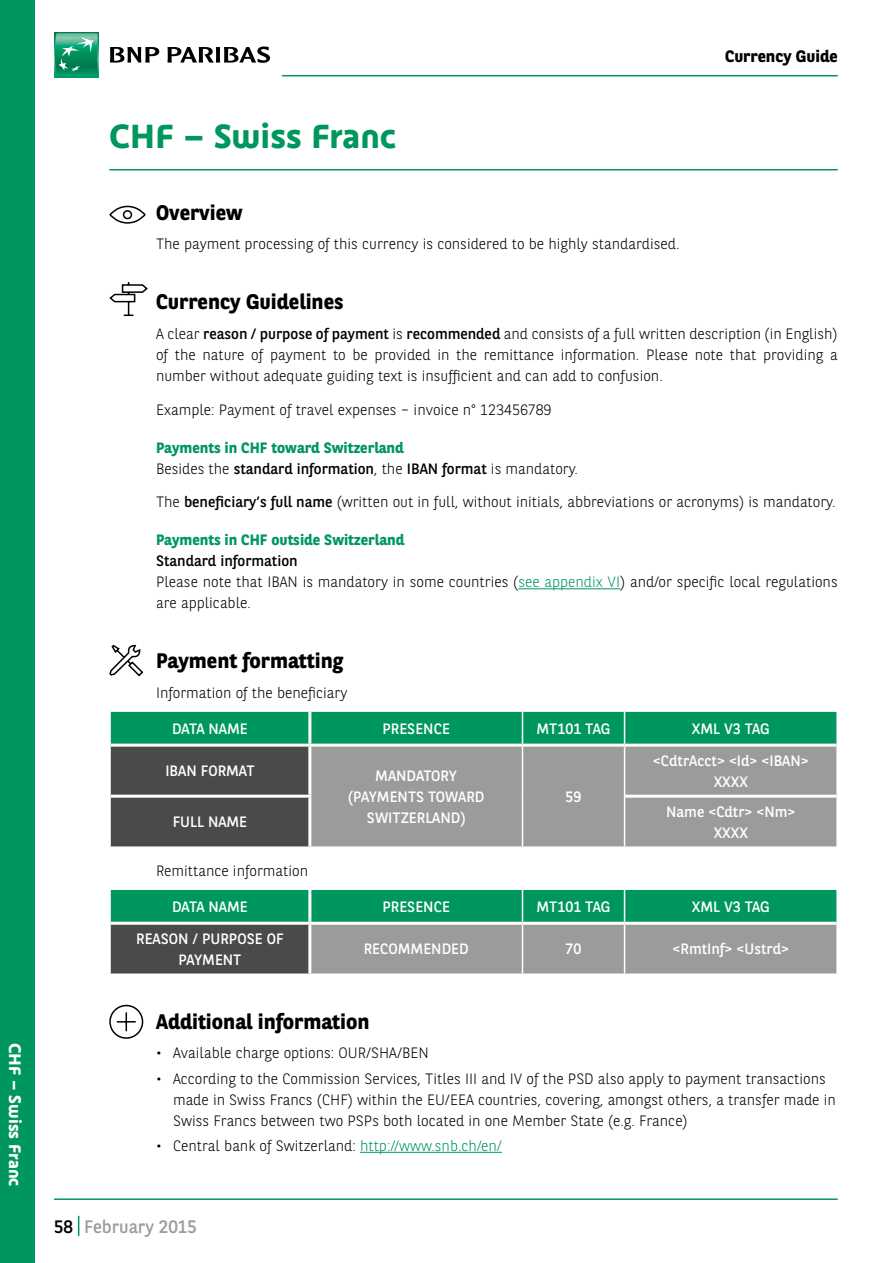
<style>
.page{position:relative;width:893px;height:1263px;background:#fff}
.page>*{position:absolute;margin:0;border:0;box-sizing:border-box;transform-origin:0 0}
.t1{font:700 36px "BNPP Type";color:#00975f}
.t2{font:700 21px "BNPP Sans";color:#000}
.t3{font:18px "BNPP Sans";color:#9d9d9c}
.t4{font:700 18px "BNPP Type";color:#fff}
.t5{font:700 16.5px "BNPP Sans";color:#000}
.t6{font:300 15px/21px "BNPP Sans";color:#000}
.t7{font:15px/21px "BNPP Sans";color:#fff}
.t8{font:700 15px/21px "BNPP Sans";color:#00975f}
.t9{font:15px/21px "BNPP Sans";letter-spacing:-.035em;color:#fff}
.s1{font-weight:400}
.s2{font-weight:300;color:#000}
.s3{font-weight:400;color:#000}
.s4{color:#00975f}
.s5{color:#000}
</style>
<div class="page">
<div style="left:0;top:0;width:35px;height:1263px;background:#00975f"></div>
<svg style="left:78px;top:1216px;width:1px;height:20px"></svg>
<hr style="left:54px;top:1198px;width:784px;height:2px;background:#00975f">
<hr style="left:110px;top:75px;width:728px;height:1px;background:#00975f">
<div style="left:43px;top:21px;width:238px;height:67px;background:#fff"></div>
<svg style="left:54px;top:32px;width:45px;height:45px"></svg>
<svg style="left:55px;top:33px;width:43px;height:43px;background:#2ea279"></svg>
<svg style="left:110px;top:47px;width:49px;height:16px"></svg>
<svg style="left:167px;top:46px;width:103px;height:17px"></svg>
<hr style="left:518px;top:588px;width:102px;height:1px;background:#00975f">
<hr style="left:360px;top:1152px;width:142px;height:1px;background:#00975f">
<svg style="left:109px;top:205px;width:37px;height:19px"></svg>
<svg style="left:109px;top:282px;width:39px;height:35px"></svg>
<svg style="left:109px;top:644px;width:35px;height:33px"></svg>
<svg style="left:111px;top:712px;width:725px;height:134px;background:#237556"></svg>
<div style="left:311px;top:747px;width:525px;height:99px;background:#9b9b9a"></div>
<hr style="left:308px;top:712px;width:3px;height:32px;background:#fff">
<hr style="left:522px;top:712px;width:1px;height:32px;background:#fff">
<hr style="left:624px;top:712px;width:1px;height:32px;background:#fff">
<hr style="left:111px;top:744px;width:199px;height:3px;background:#fff">
<hr style="left:308px;top:747px;width:3px;height:48px;background:#fff">
<hr style="left:310px;top:744px;width:212px;height:3px;background:#fff">
<hr style="left:522px;top:747px;width:1px;height:49px;background:#fff">
<hr style="left:522px;top:796px;width:1px;height:50px;background:#fff">
<hr style="left:522px;top:744px;width:103px;height:3px;background:#fff">
<hr style="left:624px;top:747px;width:1px;height:49px;background:#fff">
<hr style="left:625px;top:744px;width:211px;height:3px;background:#fff">
<hr style="left:308px;top:798px;width:3px;height:48px;background:#fff">
<hr style="left:111px;top:795px;width:200px;height:3px;background:#fff">
<hr style="left:624px;top:796px;width:1px;height:50px;background:#fff">
<hr style="left:625px;top:795px;width:211px;height:3px;background:#fff">
<svg style="left:111px;top:890px;width:725px;height:83px;background:#508c75"></svg>
<hr style="left:308px;top:890px;width:3px;height:32px;background:#fff">
<hr style="left:522px;top:890px;width:1px;height:32px;background:#fff">
<hr style="left:624px;top:890px;width:1px;height:32px;background:#fff">
<hr style="left:111px;top:922px;width:199px;height:3px;background:#fff">
<hr style="left:308px;top:925px;width:3px;height:48px;background:#fff">
<hr style="left:310px;top:922px;width:212px;height:3px;background:#fff">
<hr style="left:522px;top:925px;width:1px;height:48px;background:#fff">
<hr style="left:522px;top:922px;width:103px;height:3px;background:#fff">
<hr style="left:624px;top:925px;width:1px;height:48px;background:#fff">
<hr style="left:625px;top:922px;width:211px;height:3px;background:#fff">
<svg style="left:109px;top:1004px;width:35px;height:35px"></svg>
<hr style="left:109px;top:169px;width:729px;height:1px;background:#00975f">
<p class="t4" style="left:29px;top:1043px;width:145px;rotate:90deg">CHF – Swiss Franc</p>
<h1 class="t1" style="left:109px;top:109px;width:288px">CHF – Swiss Franc</h1>
<h2 class="t2" style="left:156px;top:198px;width:88px">Overview</h2>
<p class="t6" style="left:156px;top:233px;width:525px">The payment processing of this currency is considered to be highly standardised.</p>
<p class="t5" style="left:725px;top:45px;width:114px">Currency Guide</p>
<h2 class="t2" style="left:156px;top:288px;width:189px">Currency Guidelines</h2>
<p class="t6" style="left:156px;top:322px;width:683px;text-align:justify">A clear <span class="s1">reason / purpose of payment</span> is <span class="s1">recommended</span> and consists of a full written description (in English) of the nature of payment to be provided in the remittance information. Please note that providing a number without adequate guiding text is insufficient and can add to confusion.</p>
<p class="t6" style="left:156px;top:398px;width:397px">Example: Payment of travel expenses – invoice n° 123456789</p>
<p class="t8" style="left:156px;top:436px;width:423px">Payments in CHF toward Switzerland<br><span class="s2">Besides the</span> <span class="s3">standard information</span><span class="s2">, the</span> <span class="s3">IBAN format</span> <span class="s2">is mandatory.</span></p>
<p class="t6" style="left:156px;top:491px;width:681px">The <span class="s1">beneficiary’s full name</span> (written out in full, without initials, abbreviations or acronyms) is mandatory.</p>
<p class="t8" style="left:156px;top:529px;width:250px">Payments in CHF outside Switzerland</p>
<p class="t6" style="left:156px;top:550px;width:683px"><span class="s1">Standard information<br></span>Please note that IBAN is mandatory in some countries (<span class="s4">see appendix VI</span>) and/or specific local regulations are applicable.</p>
<h2 class="t2" style="left:156px;top:646px;width:189px">Payment formatting</h2>
<p class="t6" style="left:156px;top:681px;width:193px">Information of the beneficiary</p>
<p class="t7" style="left:172px;top:717px;width:66px">DATA NAME</p>
<p class="t7" style="left:382px;top:717px;width:67px">PRESENCE</p>
<p class="t7" style="left:536px;top:717px;width:76px">MT101 TAG</p>
<p class="t7" style="left:692px;top:717px;width:80px">XML V3 TAG</p>
<p class="t7" style="left:165px;top:760px;width:54px">IBAN FORM</p>
<p class="t7" style="left:239px;top:760px;width:17px">AT</p>
<p class="t9" style="left:348px;top:764px;width:93px;text-indent:27px">MANDATORY (PAYME</p>
<p class="t7" style="left:653px;top:749px;width:157px;text-align:center">&lt;CdtrAcct&gt; &lt;Id&gt; &lt;IBAN&gt;<br>XXXX</p>
<p class="t7" style="left:367px;top:785px;width:109px;text-indent:31px">NTS TOWARD<br>SWITZERLAND)</p>
<p class="t7" style="left:566px;top:785px;width:17px">59</p>
<p class="t7" style="left:173px;top:811px;width:65px">FU LL NAME</p>
<p class="t7" style="left:666px;top:800px;width:131px;text-align:center">Name &lt;Cdtr&gt; &lt;Nm&gt;<br>XXXX</p>
<p class="t6" style="left:156px;top:859px;width:154px">Remittance information</p>
<p class="t7" style="left:172px;top:895px;width:66px">DATA NAME</p>
<p class="t7" style="left:382px;top:895px;width:67px">PRESENCE</p>
<p class="t7" style="left:536px;top:895px;width:76px">MT101 TAG</p>
<p class="t7" style="left:692px;top:895px;width:80px">XML V3 TAG</p>
<p class="t7" style="left:178px;top:927px;width:107px;text-indent:-42px">REASON / PURPOSE OF<br>PAYME</p>
<p class="t7" style="left:364px;top:938px;width:37px">RECOMME</p>
<p class="t7" style="left:431px;top:938px;width:20px">NDED</p>
<p class="t7" style="left:566px;top:938px;width:17px">70</p>
<p class="t7" style="left:673px;top:938px;width:118px">&lt;RmtInf&gt; &lt;Ustrd&gt;</p>
<p class="t7" style="left:223px;top:948px;width:20px">NT</p>
<h2 class="t2" style="left:156px;top:1007px;width:215px">Additional information</h2>
<p class="t6" style="left:156px;top:1042px;width:274px">• Available charge options: OUR/SHA/BEN</p>
<p class="t6" style="left:173px;top:1067px;width:664px;text-indent:-17px">• According to the Commission Services, Titles III and IV of the PSD also apply to payment transactions made in Swiss Francs (CHF) within the EU/EEA countries, covering, amongst others, a transfer made in<br>Swiss Francs between two PSPs both located in one Member State (e.g. France)</p>
<p class="t6" style="left:156px;top:1134px;width:347px">• Central bank of Switzerland: <span class="s4">http://www.snb.ch/en/</span></p>
<p class="t3" style="left:54px;top:1214px;width:145px"><span class="s5">58</span> February 2015</p>
</div>
